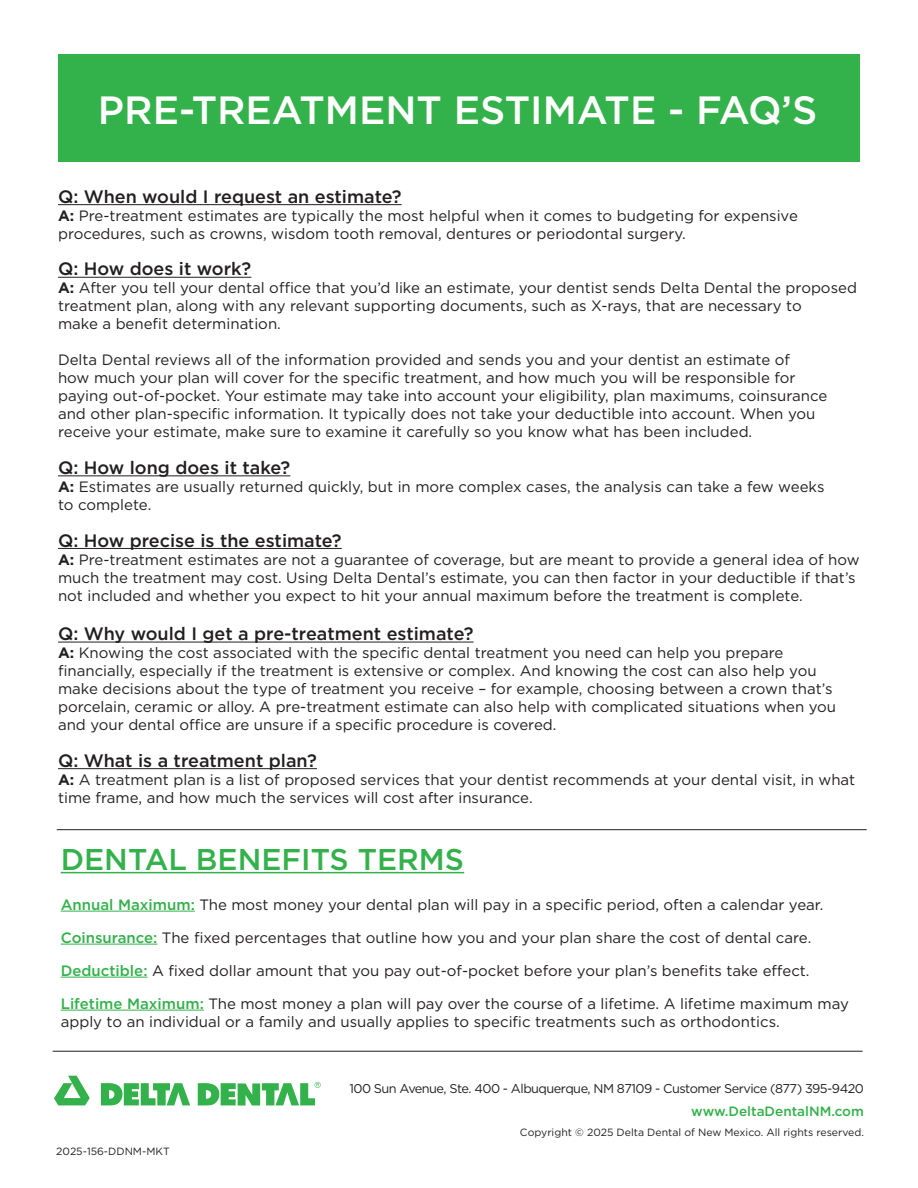
<style>
.page{position:relative;width:918px;height:1188px;background:#fff}
.page>*{position:absolute;margin:0;border:0;box-sizing:border-box;transform-origin:0 0}
.t1{font:500 39.45px "Gotham";color:#fff}
.t2{font:500 30px "Gotham";color:#33b14a}
.t3{font:500 18px "Gotham";color:#231f20}
.t4{font:15px/18px "Gotham";color:#231f20}
.t5{font:500 13.5px "Gotham";color:#33b14a}
.t6{font:12.75px "Gotham";letter-spacing:-.04em;color:#231f20}
.t7{font:10.5px "Gotham";color:#231f20}
.s1{font-weight:700}
.s2{font-weight:500;color:#33b14a}
</style>
<div class="page">
<svg style="left:54px;top:1076px;width:36px;height:29px"></svg>
<svg style="left:101px;top:1083px;width:89px;height:23px"></svg>
<svg style="left:198px;top:1082px;width:123px;height:24px"></svg>
<div style="left:58px;top:54px;width:802px;height:108px;background:#33b14a"></div>
<hr style="left:58px;top:204px;width:344px;height:1px;background:#231f20">
<hr style="left:58px;top:277px;width:193px;height:1px;background:#231f20">
<hr style="left:58px;top:475px;width:232px;height:1px;background:#231f20">
<hr style="left:58px;top:548px;width:284px;height:1px;background:#231f20">
<hr style="left:58px;top:642px;width:416px;height:1px;background:#231f20">
<hr style="left:58px;top:768px;width:259px;height:1px;background:#231f20">
<hr style="left:61px;top:872px;width:403px;height:1px;background:#33b14a">
<hr style="left:61px;top:911px;width:134px;height:1px;background:#33b14a">
<hr style="left:61px;top:944px;width:96px;height:1px;background:#33b14a">
<hr style="left:61px;top:977px;width:87px;height:1px;background:#33b14a">
<hr style="left:61px;top:1010px;width:139px;height:1px;background:#33b14a">
<hr style="left:53px;top:1051px;width:810px;height:1px;background:#231f20">
<hr style="left:57px;top:829px;width:810px;height:1px;background:#231f20">
<p class="t1" style="left:98px;top:84px;width:721px">PRE-TREATMENT ESTIMATE - FAQ’S</p>
<p class="t3" style="left:58px;top:185px;width:345px">Q: When would I request an estimate?</p>
<p class="t4" style="left:58px;top:206px;width:741px"><span class="s1">A:</span> Pre-treatment estimates are typically the most helpful when it comes to budgeting for expensive</p>
<p class="t4" style="left:58px;top:224px;width:629px">procedures, such as crowns, wisdom tooth removal, dentures or periodontal surgery.</p>
<p class="t3" style="left:58px;top:257px;width:195px">Q: How does it work?</p>
<p class="t4" style="left:58px;top:279px;width:800px"><span class="s1">A:</span> After you tell your dental office that you’d like an estimate, your dentist sends Delta Dental the proposed</p>
<p class="t4" style="left:58px;top:297px;width:745px">treatment plan, along with any relevant supporting documents, such as X-rays, that are necessary to</p>
<p class="t4" style="left:58px;top:315px;width:224px">make a benefit determination.</p>
<p class="t4" style="left:58px;top:351px;width:733px">Delta Dental reviews all of the information provided and sends you and your dentist an estimate of</p>
<p class="t4" style="left:58px;top:369px;width:739px">how much your plan will cover for the specific treatment, and how much you will be responsible for</p>
<p class="t4" style="left:58px;top:387px;width:771px">paying out-of-pocket. Your estimate may take into account your eligibility, plan maximums, coinsurance</p>
<p class="t4" style="left:58px;top:405px;width:759px">and other plan-specific information. It typically does not take your deductible into account. When you</p>
<p class="t4" style="left:58px;top:423px;width:696px">receive your estimate, make sure to examine it carefully so you know what has been included.</p>
<p class="t3" style="left:58px;top:456px;width:234px">Q: How long does it take?</p>
<p class="t4" style="left:58px;top:477px;width:768px"><span class="s1">A:</span> Estimates are usually returned quickly, but in more complex cases, the analysis can take a few weeks</p>
<p class="t4" style="left:58px;top:495px;width:95px">to complete.</p>
<p class="t3" style="left:58px;top:529px;width:285px">Q: How precise is the estimate?</p>
<p class="t4" style="left:58px;top:550px;width:803px"><span class="s1">A:</span> Pre-treatment estimates are not a guarantee of coverage, but are meant to provide a general idea of how much the treatment may cost. Using Delta Dental’s estimate, you can then factor in your deductible if that’s not included and whether you expect to hit your annual maximum before the treatment is complete.</p>
<p class="t3" style="left:58px;top:622px;width:417px">Q: Why would I get a pre-treatment estimate?</p>
<p class="t4" style="left:58px;top:644px;width:780px"><span class="s1">A:</span> Knowing the cost associated with the specific dental treatment you need can help you prepare financially, especially if the treatment is extensive or complex. And knowing the cost can also help you make decisions about the type of treatment you receive – for example, choosing between a crown that’s porcelain, ceramic or alloy. A pre-treatment estimate can also help with complicated situations when you and your dental office are unsure if a specific procedure is covered.</p>
<p class="t3" style="left:58px;top:749px;width:260px">Q: What is a treatment plan?</p>
<p class="t4" style="left:58px;top:770px;width:799px"><span class="s1">A:</span> A treatment plan is a list of proposed services that your dentist recommends at your dental visit, in what time frame, and how much the services will cost after insurance.</p>
<p class="t2" style="left:61px;top:839px;width:405px">DENTAL BENEFITS TERMS</p>
<p class="t4" style="left:61px;top:895px;width:764px"><span class="s2">Annual Maximum:</span> The most money your dental plan will pay in a specific period, often a calendar year.</p>
<p class="t4" style="left:61px;top:928px;width:752px"><span class="s2">Coinsurance:</span> The fixed percentages that outline how you and your plan share the cost of dental care.</p>
<p class="t4" style="left:61px;top:961px;width:750px"><span class="s2">Deductible:</span> A fixed dollar amount that you pay out-of-pocket before your plan’s benefits take effect.</p>
<p class="t4" style="left:61px;top:994px;width:790px"><span class="s2">Lifetime Maximum:</span> The most money a plan will pay over the course of a lifetime. A lifetime maximum may apply to an individual or a family and usually applies to specific treatments such as orthodontics.</p>
<p class="t7" style="left:56px;top:1145px;width:115px">2025-156-DDNM-MKT</p>
<p class="t6" style="left:349px;top:1080px;width:516px">100 Sun Avenue, Ste. 400 - Albuquerque, NM 87109 - Customer Service (877) 395-9420</p>
<p class="t5" style="left:691px;top:1103px;width:174px">www.DeltaDentalNM.com</p>
<p class="t7" style="left:520px;top:1125px;width:346px">Copyright © 2025 Delta Dental of New Mexico. All rights reserved.</p>
</div>
